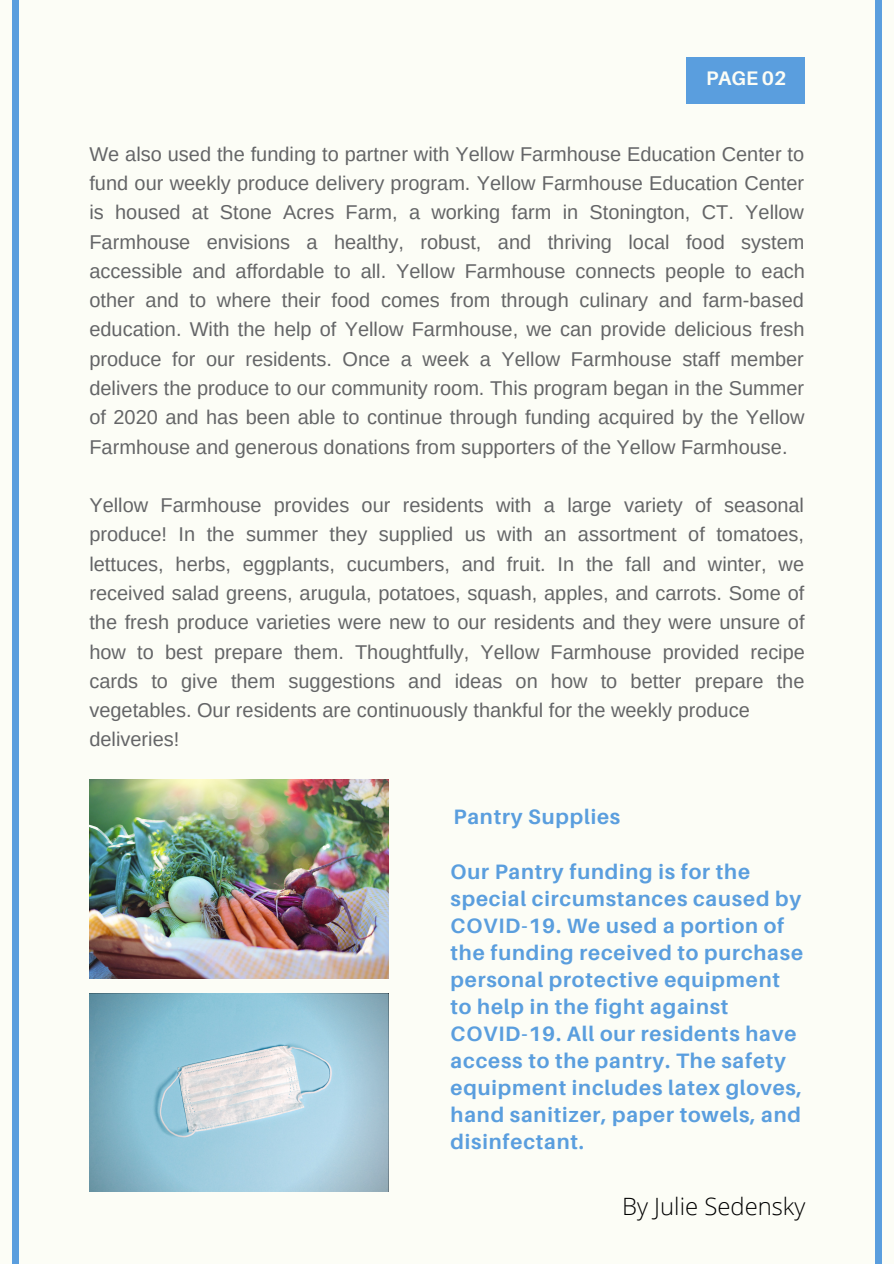
<style>
.page{position:relative;width:894px;height:1264px;background:#fff}
.page>*{position:absolute;margin:0;border:0;box-sizing:border-box;transform-origin:0 0}
.t1{font:300 23.85px "Open Sans";color:#000}
.t2{font:700 20.85px/27px "Aileron";letter-spacing:.04em;color:#5a9ede}
.t3{font:19.95px/29.2px "Arimo";color:#646567;text-align:justify}
.t4{font:700 19.65px "Aileron";color:#fcfdf6}
</style>
<div class="page">
<div style="left:0;top:0;width:893px;height:1263px;background:#fcfdf6"></div>
<div style="left:686px;top:57px;width:118px;height:46px;background:#5a9ede"></div>
<div style="left:13px;top:0;width:6px;height:1263px;background:#5a9ede"></div>
<div style="left:874px;top:0;width:7px;height:1263px;background:#5a9ede"></div>
<img style="left:89px;top:779px;width:299px;height:199px">
<svg style="left:89px;top:993px;width:299px;height:198px;background:#9fc6d6"></svg>
<p class="t4" style="left:705px;top:66px;width:82px">PAGE 02</p>
<p class="t3" style="left:89px;top:139px;width:716px">We also used the funding to partner with Yellow Farmhouse Education Center to fund our weekly produce delivery program. Yellow Farmhouse Education Center is housed at Stone Acres Farm, a working farm in Stonington, CT. Yellow Farmhouse envisions a healthy, robust, and thriving local food system accessible and affordable to all. Yellow Farmhouse connects people to each other and to where their food comes from through culinary and farm-based education. With the help of Yellow Farmhouse, we can provide delicious fresh produce for our residents. Once a week a Yellow Farmhouse staff member delivers the produce to our community room. This program began in the Summer of 2020 and has been able to continue through funding acquired by the Yellow Farmhouse and generous donations from supporters of the Yellow Farmhouse.</p>
<p class="t3" style="left:89px;top:490px;width:716px">Yellow Farmhouse provides our residents with a large variety of seasonal produce! In the summer they supplied us with an assortment of tomatoes, lettuces, herbs, eggplants, cucumbers, and fruit. In the fall and winter, we received salad greens, arugula, potatoes, squash, apples, and carrots. Some of the fresh produce varieties were new to our residents and they were unsure of how to best prepare them. Thoughtfully, Yellow Farmhouse provided recipe cards to give them suggestions and ideas on how to better prepare the vegetables. Our residents are continuously thankful for the weekly produce</p>
<p class="t3" style="left:89px;top:724px;width:91px">deliveries!</p>
<p class="t2" style="left:453px;top:802px;width:168px">Pantry Supplies</p>
<p class="t2" style="left:450px;top:857px;width:301px">Our Pantry funding is for the</p>
<p class="t2" style="left:450px;top:884px;width:354px">special circumstances caused by<br>COVID-19. We used a portion of the funding received to purchase personal protective equipment to help in the fight against<br>COVID-19. All our residents have access to the pantry. The safety equipment includes latex gloves, hand sanitizer, paper towels, and disinfectant.</p>
<p class="t1" style="left:622px;top:1189px;width:185px">By Julie Sedensky</p>
</div>
